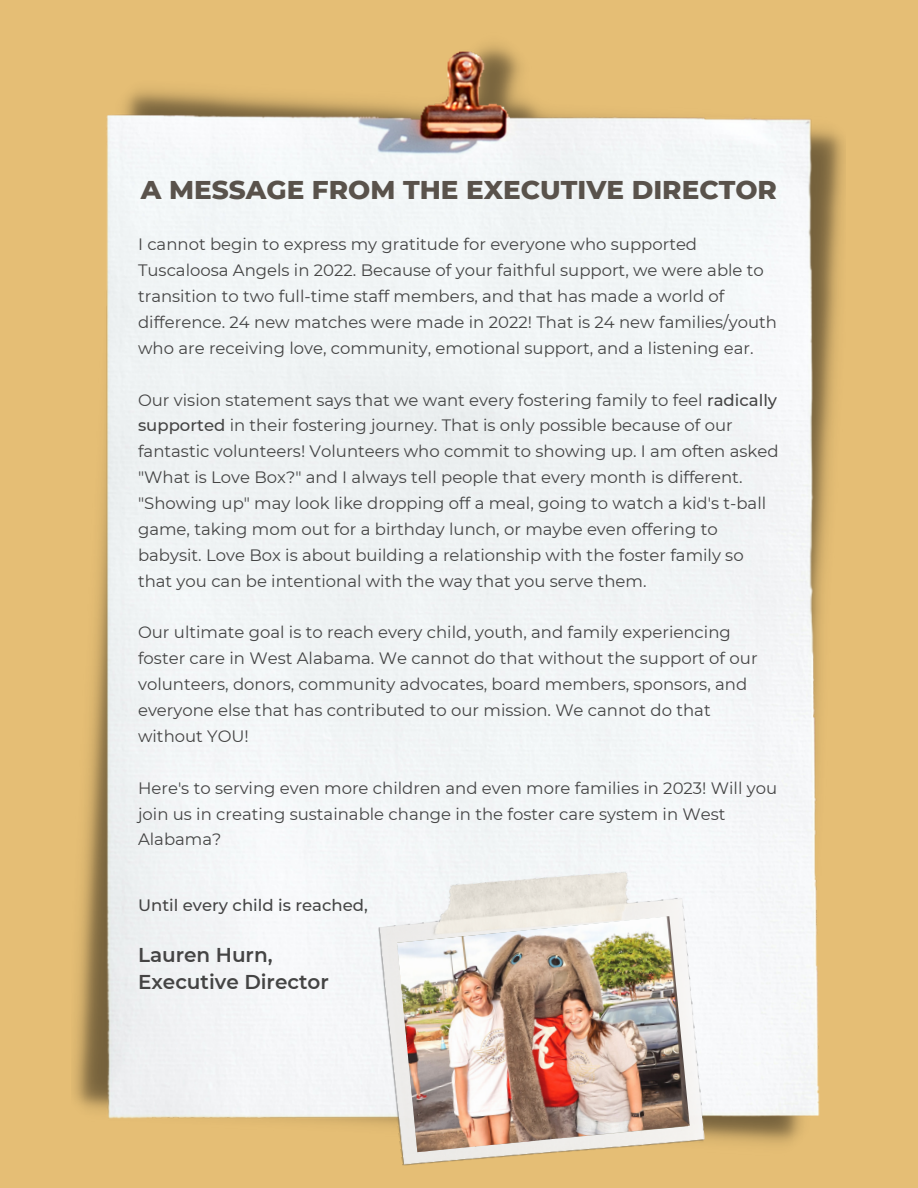
<style>
.page{position:relative;width:918px;height:1188px;background:#e5be75}
.page>*{position:absolute;margin:0;border:0;box-sizing:border-box;transform-origin:0 0}
.t1{font:800 26.25px "Montserrat";color:#59524b}
.t2{font:600 19.95px/27.6px "Montserrat";color:#444}
.t3{font:16.5px/25.8px "Montserrat";color:#444}
.t4{font:500 16.5px "Montserrat";color:#444}
.s1{font-weight:500}
</style>
<div class="page">
<img style="left:74px;top:44px;width:770px;height:1100px">
<img style="left:368px;top:853px;width:352px;height:313px">
<img style="left:397px;top:916px;width:293px;height:236px">
<h1 class="t1" style="left:141px;top:174px;width:638px">A MESSAGE FROM THE EXECUTIVE DIRECTOR</h1>
<p class="t3" style="left:138px;top:232px;width:640px">I cannot begin to express my gratitude for everyone who supported Tuscaloosa Angels in 2022. Because of your faithful support, we were able to transition to two full-time staff members, and that has made a world of difference. 24 new matches were made in 2022! That is 24 new families/youth who are receiving love, community, emotional support, and a listening ear.</p>
<p class="t3" style="left:138px;top:387px;width:642px">Our vision statement says that we want every fostering family to feel <span class="s1">radically supported</span> in their fostering journey. That is only possible because of our fantastic volunteers! Volunteers who commit to showing up. I am often asked "What is Love Box?" and I always tell people that every month is different. "Showing up" may look like dropping off a meal, going to watch a kid's t-ball game, taking mom out for a birthday lunch, or maybe even offering to babysit. Love Box is about building a relationship with the foster family so that you can be intentional with the way that you serve them.</p>
<p class="t3" style="left:138px;top:620px;width:621px">Our ultimate goal is to reach every child, youth, and family experiencing foster care in West Alabama. We cannot do that without the support of our volunteers, donors, community advocates, board members, sponsors, and everyone else that has contributed to our mission. We cannot do that without YOU!</p>
<p class="t3" style="left:138px;top:775px;width:641px">Here's to serving even more children and even more families in 2023! Will you join us in creating sustainable change in the foster care system in West<br>Alabama?</p>
<p class="t4" style="left:138px;top:895px;width:231px">Until every child is reached,</p>
<p class="t2" style="left:138px;top:941px;width:192px">Lauren Hurn,<br>Executive Director</p>
</div>
